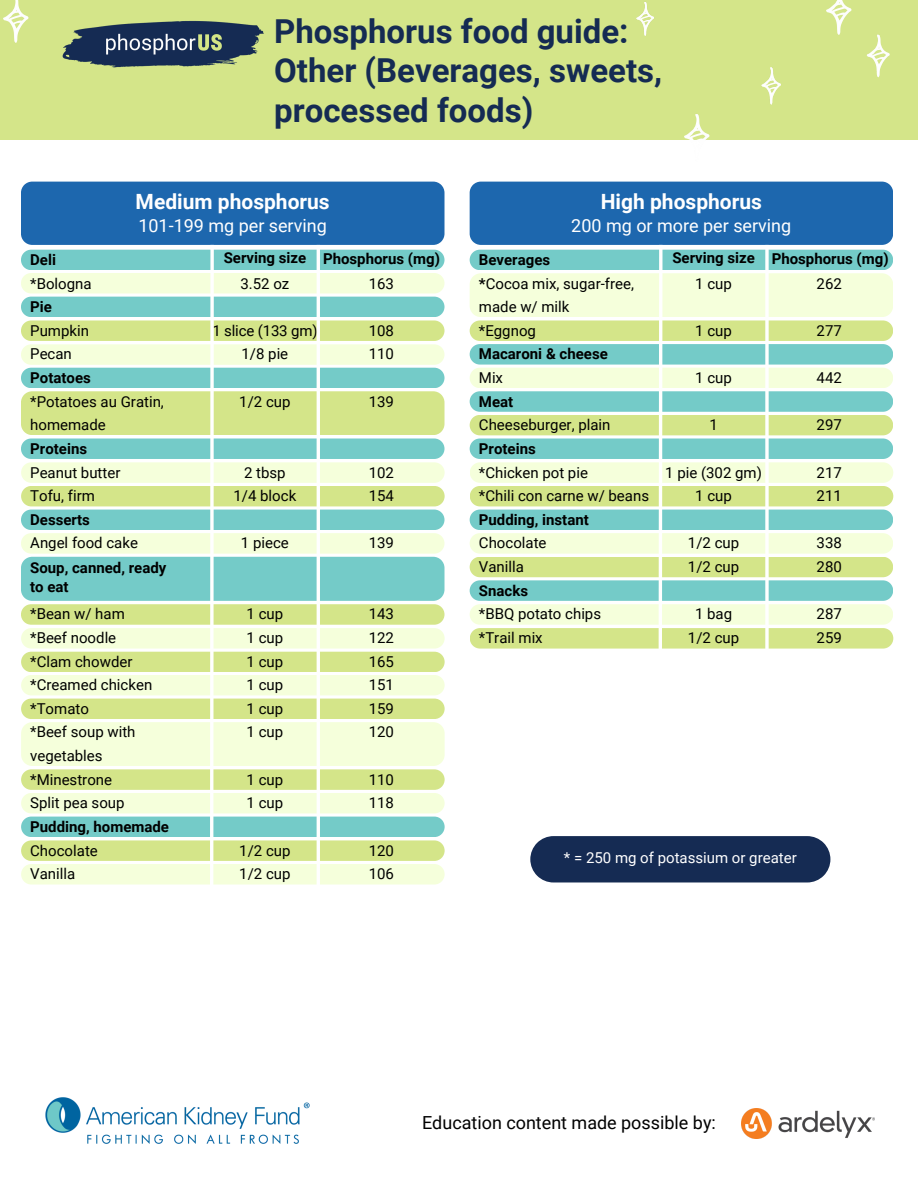
<style>
.page{position:relative;width:918px;height:1188px;background:#fff}
.page>*{position:absolute;margin:0;border:0;box-sizing:border-box;transform-origin:0 0}
.t1{font:700 33px/39.3px "Roboto";color:#152b53}
.t2{font:700 21px "Roboto";color:#fff}
.t3{font:18px "Roboto";color:#fff}
.t4{font:18px "Roboto";color:#000}
.t5{font:15px/23.7px "Roboto";color:#000}
.t6{font:700 15px/19.2px "Roboto";color:#000}
.t7{font:15px "Roboto";color:#fff}
.s1{font-weight:700}
</style>
<div class="page">
<div style="left:0;top:0;width:918px;height:140px;background:#d4e589"></div>
<img style="left:62px;top:20px;width:202px;height:48px">
<img style="left:761px;top:67px;width:20px;height:38px">
<img style="left:636px;top:2px;width:18px;height:34px">
<img style="left:866px;top:34px;width:24px;height:44px">
<img style="left:826px;top:0;width:26px;height:35px">
<img style="left:3px;top:0;width:26px;height:43px">
<svg style="left:21px;top:182px;width:424px;height:703px;background:#bcdec1"></svg>
<hr style="left:317px;top:245px;width:3px;height:879px;background:#fff">
<div style="left:530px;top:836px;width:300px;height:46px;background:#152b53"></div>
<img style="left:684px;top:114px;width:26px;height:26px">
<svg style="left:470px;top:182px;width:423px;height:467px;background:#b0d7c3"></svg>
<svg style="left:765px;top:245px;width:4px;height:404px"></svg>
<img style="left:45px;top:1097px;width:265px;height:47px">
<img style="left:741px;top:1109px;width:133px;height:30px">
<p class="t1" style="left:274px;top:12px;width:390px">Phosphorus food guide:<br>Other (Beverages, sweets, processed foods)</p>
<p class="t2" style="left:136px;top:190px;width:196px">Medium phosphorus</p>
<p class="t3" style="left:138px;top:215px;width:190px">101-199 mg per serving</p>
<p class="t6" style="left:224px;top:249px;width:84px">Serving size</p>
<p class="t6" style="left:323px;top:249px;width:118px">Phosphorus (mg)</p>
<p class="t6" style="left:30px;top:250px;width:27px">Deli</p>
<h2 class="t5" style="left:30px;top:272px;width:63px">*Bologna</h2>
<h2 class="t6" style="left:30px;top:297px;width:23px">Pie</h2>
<h3 class="t5" style="left:30px;top:319px;width:60px">Pumpkin</h3>
<h3 class="t5" style="left:30px;top:342px;width:43px">Pecan</h3>
<p class="t6" style="left:30px;top:368px;width:62px">Potatoes</p>
<p class="t5" style="left:30px;top:390px;width:135px">*Potatoes au Gratin, homemade</p>
<p class="t6" style="left:30px;top:439px;width:58px">Proteins</p>
<p class="t5" style="left:30px;top:461px;width:92px">Peanut butter</p>
<p class="t5" style="left:30px;top:484px;width:66px">Tofu, firm</p>
<p class="t6" style="left:30px;top:510px;width:61px">Desserts</p>
<p class="t5" style="left:30px;top:531px;width:109px">Angel food cake</p>
<p class="t5" style="left:240px;top:272px;width:50px">3.52 oz</p>
<p class="t5" style="left:212px;top:319px;width:107px">1 slice (133 gm)</p>
<p class="t5" style="left:242px;top:342px;width:48px">1/8 pie</p>
<p class="t5" style="left:239px;top:390px;width:53px">1/2 cup</p>
<p class="t5" style="left:369px;top:272px;width:27px">163</p>
<p class="t5" style="left:369px;top:319px;width:27px">108</p>
<p class="t5" style="left:369px;top:342px;width:27px">110</p>
<p class="t5" style="left:369px;top:390px;width:27px">139</p>
<p class="t5" style="left:244px;top:461px;width:43px">2 tbsp</p>
<h3 class="t5" style="left:234px;top:484px;width:64px">1/4 block</h3>
<h3 class="t5" style="left:241px;top:531px;width:49px">1 piece</h3>
<p class="t5" style="left:369px;top:461px;width:27px">102</p>
<p class="t5" style="left:369px;top:484px;width:27px">154</p>
<p class="t5" style="left:369px;top:531px;width:27px">139</p>
<p class="t6" style="left:30px;top:558px;width:138px">Soup, canned, ready to eat</p>
<p class="t5" style="left:30px;top:602px;width:96px">*Bean w/ ham</p>
<p class="t5" style="left:30px;top:626px;width:88px">*Beef noodle</p>
<p class="t5" style="left:30px;top:650px;width:104px">*Clam chowder</p>
<p class="t5" style="left:30px;top:673px;width:124px">*Creamed chicken</p>
<p class="t5" style="left:30px;top:697px;width:60px">*Tomato</p>
<p class="t5" style="left:30px;top:720px;width:107px">*Beef soup with vegetables</p>
<p class="t5" style="left:30px;top:768px;width:83px">*Minestrone</p>
<p class="t5" style="left:30px;top:791px;width:96px">Split pea soup</p>
<p class="t6" style="left:30px;top:817px;width:140px">Pudding, homemade</p>
<p class="t5" style="left:30px;top:839px;width:69px">Chocolate</p>
<p class="t5" style="left:30px;top:862px;width:47px">Vanilla</p>
<p class="t5" style="left:247px;top:602px;width:38px">1 cup</p>
<p class="t5" style="left:247px;top:626px;width:38px">1 cup</p>
<p class="t5" style="left:247px;top:650px;width:38px">1 cup</p>
<p class="t5" style="left:247px;top:673px;width:38px">1 cup</p>
<p class="t5" style="left:247px;top:697px;width:38px">1 cup</p>
<p class="t5" style="left:247px;top:720px;width:38px">1 cup</p>
<p class="t5" style="left:247px;top:768px;width:38px">1 cup</p>
<p class="t5" style="left:247px;top:791px;width:38px">1 cup</p>
<p class="t5" style="left:239px;top:839px;width:53px">1/2 cup</p>
<p class="t5" style="left:239px;top:862px;width:53px">1/2 cup</p>
<p class="t5" style="left:369px;top:602px;width:27px">143</p>
<p class="t5" style="left:369px;top:626px;width:27px">122</p>
<p class="t5" style="left:369px;top:650px;width:27px">165</p>
<p class="t5" style="left:369px;top:673px;width:27px">151</p>
<p class="t5" style="left:369px;top:697px;width:27px">159</p>
<p class="t5" style="left:369px;top:720px;width:27px">120</p>
<p class="t5" style="left:369px;top:768px;width:27px">110</p>
<p class="t5" style="left:369px;top:791px;width:27px">118</p>
<p class="t5" style="left:369px;top:839px;width:27px">120</p>
<p class="t5" style="left:369px;top:862px;width:27px">106</p>
<p class="t2" style="left:601px;top:190px;width:163px">High phosphorus</p>
<p class="t3" style="left:571px;top:215px;width:222px">200 mg or more per serving</p>
<p class="t6" style="left:672px;top:249px;width:84px">Serving size</p>
<p class="t6" style="left:772px;top:249px;width:118px">Phosphorus (mg)</p>
<h3 class="t6" style="left:479px;top:250px;width:73px">Beverages</h3>
<p class="t5" style="left:479px;top:272px;width:157px"><span class="s1">*</span>Cocoa mix, sugar-free, made w/ milk</p>
<p class="t5" style="left:479px;top:319px;width:59px">*Eggnog</p>
<p class="t6" style="left:479px;top:345px;width:130px">Macaroni &amp; cheese</p>
<p class="t5" style="left:479px;top:366px;width:26px">Mix</p>
<p class="t6" style="left:479px;top:392px;width:36px">Meat</p>
<p class="t5" style="left:479px;top:413px;width:133px">Cheeseburger, plain</p>
<p class="t6" style="left:479px;top:439px;width:58px">Proteins</p>
<p class="t5" style="left:479px;top:461px;width:111px">*Chicken pot pie</p>
<p class="t5" style="left:479px;top:484px;width:172px">*Chili con carne w/ beans</p>
<p class="t6" style="left:479px;top:510px;width:111px">Pudding, instant</p>
<p class="t5" style="left:479px;top:531px;width:69px">Chocolate</p>
<p class="t5" style="left:479px;top:555px;width:47px">Vanilla</p>
<p class="t6" style="left:479px;top:581px;width:51px">Snacks</p>
<p class="t5" style="left:479px;top:602px;width:124px">*BBQ potato chips</p>
<p class="t5" style="left:479px;top:626px;width:65px">*Trail mix</p>
<p class="t5" style="left:817px;top:272px;width:27px">262</p>
<p class="t5" style="left:817px;top:319px;width:27px">277</p>
<p class="t5" style="left:817px;top:366px;width:27px">442</p>
<p class="t5" style="left:817px;top:413px;width:27px">297</p>
<p class="t5" style="left:817px;top:461px;width:27px">217</p>
<p class="t5" style="left:817px;top:484px;width:27px">211</p>
<p class="t5" style="left:817px;top:531px;width:27px">338</p>
<p class="t5" style="left:817px;top:555px;width:27px">280</p>
<p class="t5" style="left:817px;top:602px;width:27px">287</p>
<p class="t5" style="left:817px;top:626px;width:27px">259</p>
<p class="t5" style="left:695px;top:272px;width:38px">1 cup</p>
<p class="t5" style="left:695px;top:319px;width:38px">1 cup</p>
<p class="t5" style="left:695px;top:366px;width:38px">1 cup</p>
<p class="t5" style="left:709px;top:413px;width:10px">1</p>
<p class="t5" style="left:665px;top:461px;width:98px">1 pie (302 gm)</p>
<p class="t5" style="left:695px;top:484px;width:38px">1 cup</p>
<p class="t5" style="left:688px;top:531px;width:53px">1/2 cup</p>
<p class="t5" style="left:688px;top:555px;width:53px">1/2 cup</p>
<p class="t5" style="left:695px;top:602px;width:39px">1 bag</p>
<p class="t5" style="left:688px;top:626px;width:53px">1/2 cup</p>
<p class="t7" style="left:564px;top:849px;width:234px">* = 250 mg of potassium or greater</p>
<h2 class="t4" style="left:422px;top:1113px;width:295px">Education content made possible by:</h2>
</div>
